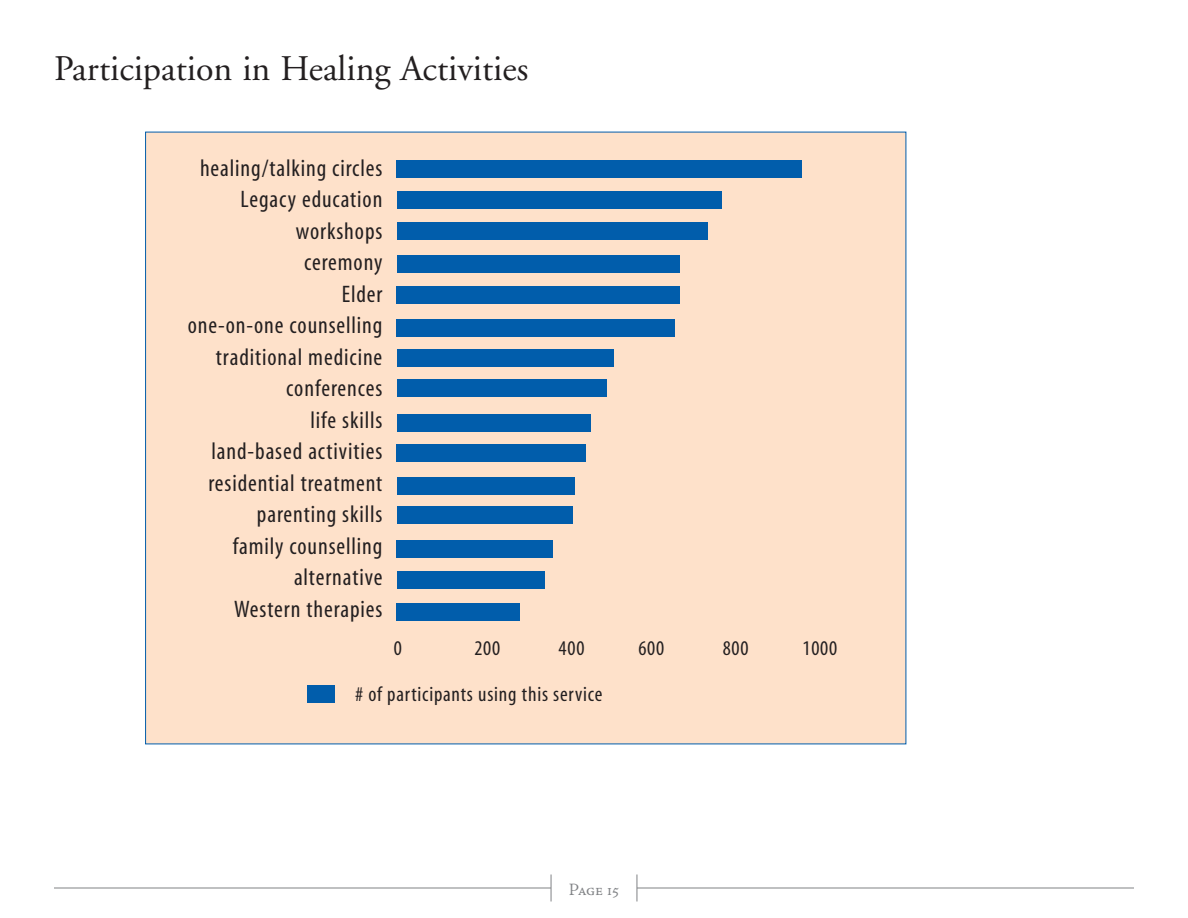
<style>
.page{position:relative;width:1188px;height:918px;background:#fff}
.page>*{position:absolute;margin:0;border:0;box-sizing:border-box;transform-origin:0 0}
.t1{font:36px "Adobe Garamond";color:#231f20}
.t2{font:condensed 24px/31.5px "Myriad";letter-spacing:.04em;color:#231f20;text-align:right}
.t3{font:condensed 21px "Myriad";letter-spacing:.04em;color:#231f20}
.t4{font:18px "Adobe Jenson Regular SC";letter-spacing:-.015em;color:#808285}
</style>
<div class="page">
<hr style="left:54px;top:888px;width:1080px;height:1px;background:#808285">
<div style="left:551px;top:882px;width:86px;height:18px;background:#fff"></div>
<svg style="left:551px;top:874px;width:1px;height:28px"></svg>
<svg style="left:637px;top:874px;width:1px;height:28px"></svg>
<div style="left:146px;top:132px;width:760px;height:612px;background:#fee1ca"></div>
<div style="left:397px;top:160px;width:405px;height:18px;background:#015dab"></div>
<div style="left:397px;top:191px;width:324px;height:18px;background:#015dab"></div>
<div style="left:397px;top:222px;width:311px;height:18px;background:#015dab"></div>
<div style="left:397px;top:255px;width:283px;height:18px;background:#015dab"></div>
<div style="left:397px;top:286px;width:283px;height:18px;background:#015dab"></div>
<div style="left:397px;top:320px;width:278px;height:18px;background:#015dab"></div>
<div style="left:397px;top:350px;width:217px;height:18px;background:#015dab"></div>
<div style="left:397px;top:380px;width:210px;height:18px;background:#015dab"></div>
<div style="left:397px;top:414px;width:194px;height:18px;background:#015dab"></div>
<div style="left:397px;top:444px;width:189px;height:18px;background:#015dab"></div>
<div style="left:397px;top:477px;width:178px;height:18px;background:#015dab"></div>
<div style="left:397px;top:506px;width:175px;height:18px;background:#015dab"></div>
<div style="left:397px;top:540px;width:156px;height:18px;background:#015dab"></div>
<div style="left:397px;top:572px;width:147px;height:18px;background:#015dab"></div>
<div style="left:397px;top:603px;width:123px;height:18px;background:#015dab"></div>
<div style="left:308px;top:686px;width:27px;height:18px;background:#015dab"></div>
<h1 class="t1" style="left:54px;top:54px;width:476px">Participation in Healing Activities</h1>
<p class="t2" style="left:188px;top:154px;width:196px">healing/talking circles<br>Legacy education workshops<br>ceremony<br>Elder<br>one-on-one counselling traditional medicine conferences<br>life skills<br>land-based activities residential treatment parenting skills<br>family counselling alternative<br>Western therapies</p>
<p class="t3" style="left:394px;top:641px;width:10px">0</p>
<p class="t3" style="left:474px;top:641px;width:27px">200</p>
<p class="t3" style="left:559px;top:641px;width:27px">400</p>
<p class="t3" style="left:638px;top:641px;width:27px">600</p>
<p class="t3" style="left:723px;top:641px;width:27px">800</p>
<p class="t3" style="left:802px;top:641px;width:36px">1000</p>
<p class="t3" style="left:355px;top:687px;width:249px"># of participants using this service</p>
<p class="t4" style="left:569px;top:883px;width:52px">Page 15</p>
</div>
